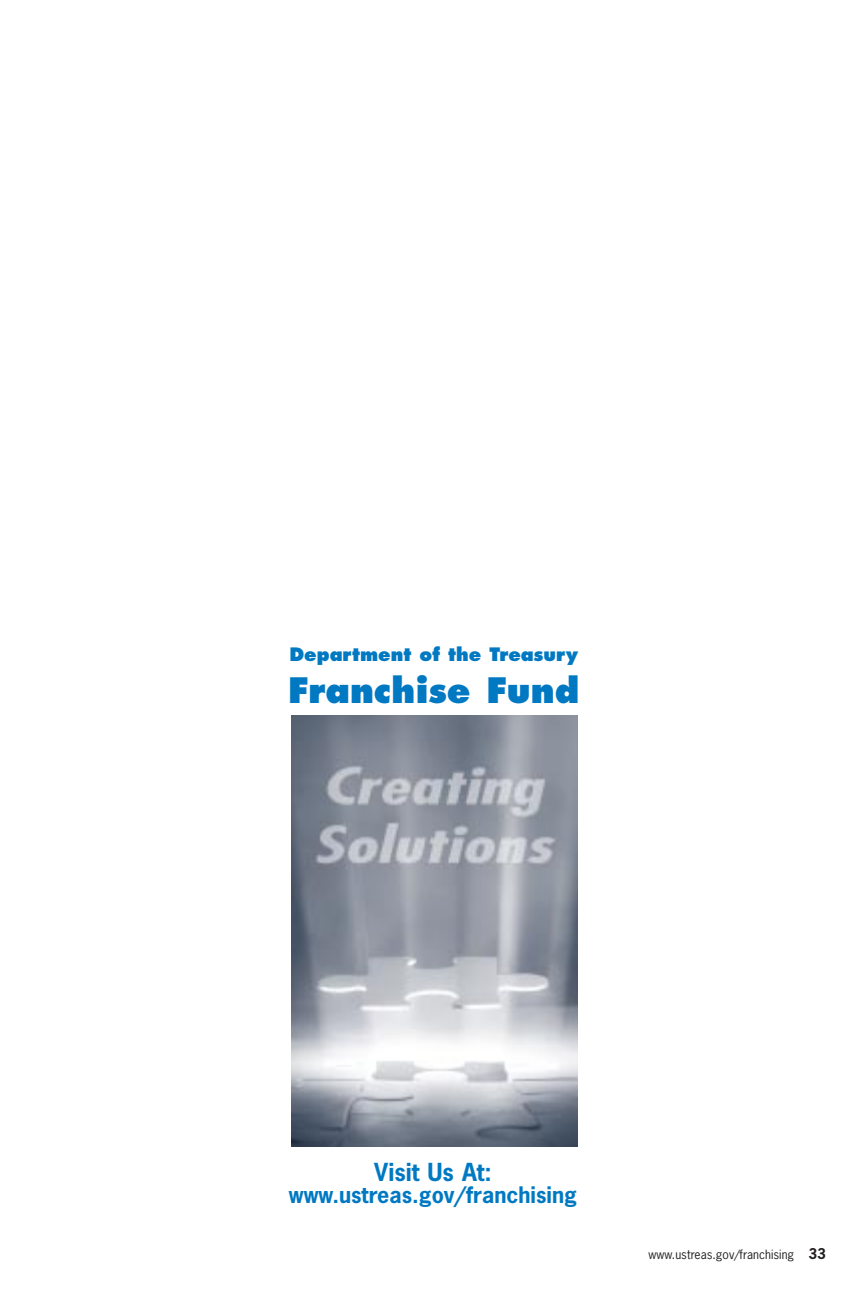
<style>
.page{position:relative;width:864px;height:1296px;background:#fff}
.page>*{position:absolute;margin:0;border:0;box-sizing:border-box;transform-origin:0 0}
.t1{font:800 34.2px "Futura";color:#0079c2}
.t2{font:700 23.4px "News Gothic";color:#0079c2}
.t3{font:700 21.4px "News Gothic";color:#0079c2}
.t4{font:800 18px "Futura";color:#0079c2}
.t5{font:12px "News Gothic";color:#231f1f}
.s1{font-weight:700;font-size:14px}
</style>
<div class="page">
<img style="left:291px;top:715px;width:287px;height:431px">
<h3 class="t4" style="left:289px;top:646px;width:290px">Department of the Treasury</h3>
<h1 class="t1" style="left:288px;top:675px;width:293px">Franchise Fund</h1>
<h2 class="t2" style="left:374px;top:1163px;width:119px">Visit Us At:</h2>
<h3 class="t3" style="left:289px;top:1186px;width:290px">www.ustreas.gov/franchising</h3>
<p class="t5" style="left:648px;top:1250px;width:179px">www.ustreas.gov/franchising <span class="s1">33</span></p>
</div>
